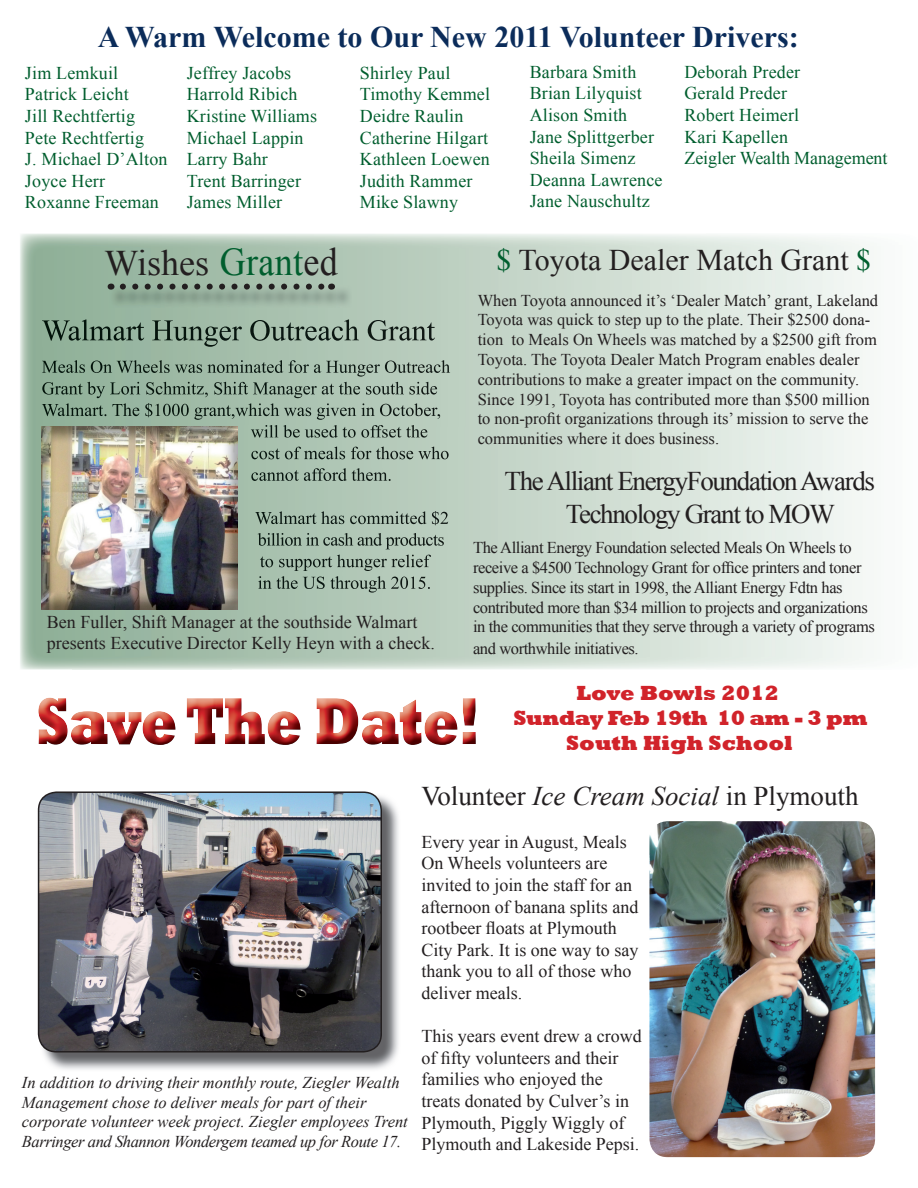
<style>
.page{position:relative;width:918px;height:1188px;background:#fff}
.page>*{position:absolute;margin:0;border:0;box-sizing:border-box;transform-origin:0 0}
.t1{font:36px "Times New Roman";color:#231f20}
.t2{font:700 30px "Times New Roman";color:#0b2c5a}
.t3{font:30px "Times New Roman";color:#231f20}
.t4{font:27px/32.4px "Times New Roman";letter-spacing:-.05em;color:#231f20}
.t5{font:27px "Times New Roman";color:#231f20}
.t6{font:800 21px "Rockwell";color:#d1232a}
.t7{font:800 21px "Rockwell";letter-spacing:-.025em;color:#d1232a}
.t8{font:18px/21.6px "Times New Roman";letter-spacing:.01em;color:#005e2e}
.t9{font:18px/21.6px "Times New Roman";color:#231f20}
.t10{font:16.5px/19.8px "Times New Roman";color:#231f20}
.t11{font:16.5px/19.8px "Times New Roman";letter-spacing:-.025em;color:#231f20}
.t12{font:italic 16.5px/19.8px "Times New Roman";color:#231f20}
.s1{font-size:39.3px;color:#005e2e}
.s2{font-size:39.3px}
.s3{color:#005e2e}
.s4{font-style:italic}
</style>
<div class="page">
<img style="left:20px;top:233px;width:686px;height:194px">
<img style="left:20px;top:427px;width:52px;height:243px">
<img style="left:231px;top:427px;width:476px;height:243px">
<img style="left:44px;top:796px;width:355px;height:274px">
<img style="left:39px;top:793px;width:342px;height:259px">
<div style="left:38px;top:791px;width:344px;height:262px;border:2px solid #231f20;border-radius:18px"></div>
<img style="left:42px;top:319px;width:393px;height:28px">
<img style="left:42px;top:360px;width:408px;height:17px">
<img style="left:42px;top:382px;width:396px;height:16px">
<img style="left:42px;top:403px;width:404px;height:17px">
<img style="left:237px;top:425px;width:191px;height:13px">
<img style="left:237px;top:447px;width:217px;height:12px">
<img style="left:237px;top:468px;width:155px;height:13px">
<img style="left:237px;top:511px;width:212px;height:14px">
<img style="left:237px;top:533px;width:211px;height:16px">
<img style="left:237px;top:555px;width:197px;height:16px">
<img style="left:237px;top:576px;width:193px;height:17px">
<img style="left:649px;top:821px;width:226px;height:336px">
<img style="left:109px;top:285px;width:243px;height:22px">
<svg style="left:123px;top:284px;width:202px;height:6px"></svg>
<img style="left:42px;top:426px;width:195px;height:184px">
<img style="left:38px;top:698px;width:438px;height:47px">
<h2 class="t2" style="left:98px;top:16px;width:703px">A Warm Welcome to Our New 2011 Volunteer Drivers:</h2>
<p class="t8" style="left:187px;top:62px;width:132px">Jeffrey Jacobs<br>Harrold Ribich<br>Kristine Williams<br>Michael Lappin<br>Larry Bahr<br>Trent Barringer<br>James Miller</p>
<p class="t8" style="left:360px;top:62px;width:132px">Shirley Paul<br>Timothy Kemmel<br>Deidre Raulin<br>Catherine Hilgart<br>Kathleen Loewen<br>Judith Rammer<br>Mike Slawny</p>
<p class="t8" style="left:530px;top:61px;width:134px">Barbara Smith<br>Brian Lilyquist<br>Alison Smith<br>Jane Splittgerber<br>Sheila Simenz<br>Deanna Lawrence<br>Jane Nauschultz</p>
<p class="t8" style="left:684px;top:61px;width:205px">Deborah Preder<br>Gerald Preder<br>Robert Heimerl<br>Kari Kapellen<br>Zeigler Wealth Management</p>
<p class="t8" style="left:25px;top:62px;width:144px">Jim Lemkuil<br>Patrick Leicht<br>Jill Rechtfertig<br>Pete Rechtfertig<br>J. Michael D’Alton<br>Joyce Herr<br>Roxanne Freeman</p>
<h1 class="t1" style="left:104px;top:239px;width:235px">Wishes <span class="s1">Grant</span><span class="s2">ed</span></h1>
<p class="t9" style="left:47px;top:611px;width:389px">Ben Fuller, Shift Manager at the southside Walmart presents Executive Director Kelly Heyn with a check.</p>
<h2 class="t3" style="left:497px;top:239px;width:376px"><span class="s3">$</span> Toyota Dealer Match Grant <span class="s3">$</span></h2>
<p class="t10" style="left:478px;top:290px;width:402px">When Toyota announced it’s ‘Dealer Match’ grant, Lakeland Toyota was quick to step up to the plate. Their $2500 dona&shy;tion to Meals On Wheels was matched by a $2500 gift from Toyota. The Toyota Dealer Match Program enables dealer contributions to make a greater impact on the community.<br>Since 1991, Toyota has contributed more than $500 million to non-profit organizations through its’ mission to serve the communities where it does business.</p>
<h3 class="t4" style="left:566px;top:465px;width:311px;text-indent:-61px">The Alliant EnergyFoundation Awards<br>Technology Grant to MOW</h3>
<p class="t11" style="left:473px;top:538px;width:404px">The Alliant Energy Foundation selected Meals On Wheels to receive a $4500 Technology Grant for office printers and toner supplies. Since its start in 1998, the Alliant Energy Fdtn has contributed more than $34 million to projects and organizations in the communities that they serve through a variety of programs</p>
<p class="t11" style="left:473px;top:638px;width:167px">and worthwhile initiatives.</p>
<p class="t6" style="left:577px;top:681px;width:204px">Love Bowls 2012</p>
<p class="t7" style="left:514px;top:706px;width:356px">Sunday Feb 19th 10 am - 3 pm</p>
<p class="t6" style="left:566px;top:731px;width:228px">South High School</p>
<p class="t12" style="left:22px;top:1072px;width:387px">In addition to driving their monthly route, Ziegler Wealth Management chose to deliver meals for part of their corporate volunteer week project. Ziegler employees Trent Barringer and Shannon Wondergem teamed up for Route 17.</p>
<h3 class="t5" style="left:421px;top:777px;width:439px">Volunteer <span class="s4">Ice Cream Social</span> in Plymouth</h3>
<p class="t9" style="left:421px;top:831px;width:218px">Every year in August, Meals<br>On Wheels volunteers are invited to join the staff for an afternoon of banana splits and rootbeer floats at Plymouth<br>City Park. It is one way to say thank you to all of those who deliver meals.</p>
<p class="t9" style="left:421px;top:1025px;width:222px">This years event drew a crowd of fifty volunteers and their families who enjoyed the treats donated by Culver’s in<br>Plymouth, Piggly Wiggly of<br>Plymouth and Lakeside Pepsi.</p>
</div>
